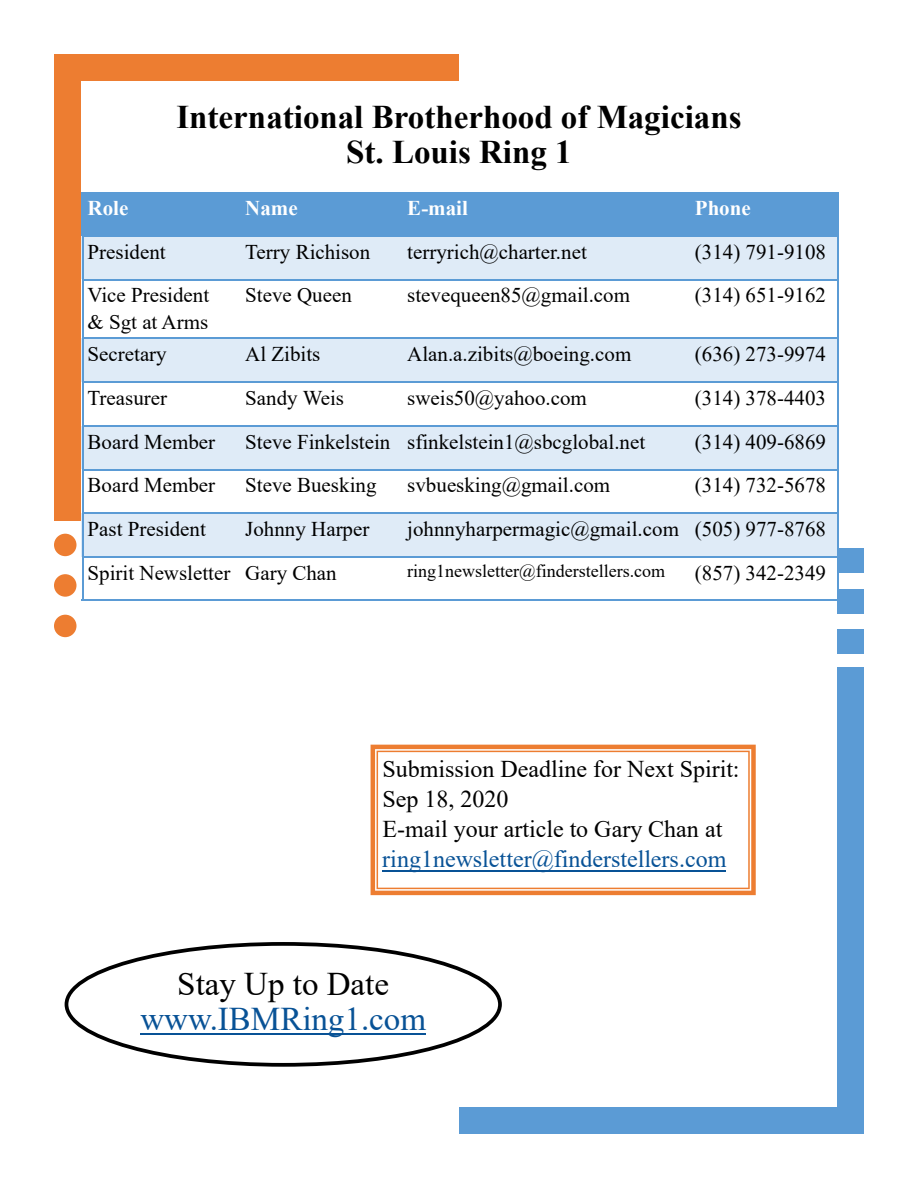
<style>
.page{position:relative;width:918px;height:1188px;background:#fff}
.page>*{position:absolute;margin:0;border:0;box-sizing:border-box;transform-origin:0 0}
.t1{font:700 33px/34.5px "Times New Roman";color:#000;text-align:center}
.t2{font:33px/35px "Times New Roman";color:#085296;text-align:center}
.t3{font:24px/30.3px "Times New Roman";color:#000}
.t4{font:21px/26.4px "Times New Roman";color:#000}
.t5{font:700 21px "Times New Roman";color:#fff}
.t6{font:18px "Times New Roman";color:#000}
.s1{color:#085296}
.s2{color:#000}
</style>
<div class="page">
<div style="left:54px;top:534px;width:22px;height:22px;background:#ed7d31;border-radius:50%"></div>
<div style="left:54px;top:574px;width:22px;height:23px;background:#ed7d31;border-radius:50%"></div>
<div style="left:54px;top:615px;width:22px;height:22px;background:#ed7d31;border-radius:50%"></div>
<div style="left:54px;top:54px;width:26px;height:466px;background:#ed7d31"></div>
<div style="left:54px;top:54px;width:405px;height:26px;background:#ed7d31"></div>
<div style="left:838px;top:667px;width:26px;height:467px;background:#5b9bd5"></div>
<div style="left:838px;top:548px;width:26px;height:25px;background:#5b9bd5"></div>
<div style="left:838px;top:589px;width:26px;height:24px;background:#5b9bd5"></div>
<div style="left:838px;top:629px;width:26px;height:25px;background:#5b9bd5"></div>
<div style="left:459px;top:1108px;width:405px;height:26px;background:#5b9bd5"></div>
<div style="left:65px;top:942px;width:437px;height:125px;border:4px solid #000;border-radius:50%"></div>
<hr style="left:140px;top:1034px;width:286px;height:1px;background:#085296">
<div style="left:82px;top:192px;width:159px;height:44px;background:#5b9bd5"></div>
<div style="left:241px;top:192px;width:162px;height:44px;background:#5b9bd5"></div>
<div style="left:403px;top:192px;width:288px;height:44px;background:#5b9bd5"></div>
<div style="left:691px;top:192px;width:147px;height:44px;background:#5b9bd5"></div>
<div style="left:82px;top:236px;width:159px;height:44px;background:#dfebf7"></div>
<div style="left:241px;top:236px;width:162px;height:44px;background:#dfebf7"></div>
<div style="left:403px;top:236px;width:288px;height:44px;background:#dfebf7"></div>
<div style="left:691px;top:236px;width:147px;height:44px;background:#dfebf7"></div>
<div style="left:82px;top:338px;width:159px;height:44px;background:#dfebf7"></div>
<div style="left:241px;top:338px;width:162px;height:44px;background:#dfebf7"></div>
<div style="left:403px;top:338px;width:288px;height:44px;background:#dfebf7"></div>
<div style="left:691px;top:338px;width:147px;height:44px;background:#dfebf7"></div>
<div style="left:82px;top:426px;width:159px;height:44px;background:#dfebf7"></div>
<div style="left:241px;top:426px;width:162px;height:44px;background:#dfebf7"></div>
<div style="left:403px;top:426px;width:288px;height:44px;background:#dfebf7"></div>
<div style="left:691px;top:426px;width:147px;height:44px;background:#dfebf7"></div>
<div style="left:82px;top:513px;width:159px;height:44px;background:#dfebf7"></div>
<div style="left:241px;top:513px;width:162px;height:44px;background:#dfebf7"></div>
<div style="left:403px;top:513px;width:288px;height:44px;background:#dfebf7"></div>
<div style="left:691px;top:513px;width:147px;height:44px;background:#dfebf7"></div>
<hr style="left:82px;top:192px;width:1px;height:407px;background:#5b9bd5">
<hr style="left:837px;top:192px;width:1px;height:407px;background:#5b9bd5">
<hr style="left:83px;top:235px;width:158px;height:2px;background:#5b9bd5">
<hr style="left:241px;top:235px;width:162px;height:2px;background:#5b9bd5">
<hr style="left:403px;top:235px;width:288px;height:2px;background:#5b9bd5">
<hr style="left:691px;top:235px;width:146px;height:2px;background:#5b9bd5">
<hr style="left:83px;top:279px;width:158px;height:1px;background:#5b9bd5">
<hr style="left:241px;top:279px;width:162px;height:1px;background:#5b9bd5">
<hr style="left:403px;top:279px;width:288px;height:1px;background:#5b9bd5">
<hr style="left:691px;top:279px;width:146px;height:1px;background:#5b9bd5">
<hr style="left:83px;top:338px;width:158px;height:1px;background:#5b9bd5">
<hr style="left:241px;top:338px;width:162px;height:1px;background:#5b9bd5">
<hr style="left:403px;top:338px;width:288px;height:1px;background:#5b9bd5">
<hr style="left:691px;top:338px;width:146px;height:1px;background:#5b9bd5">
<hr style="left:83px;top:381px;width:158px;height:2px;background:#5b9bd5">
<hr style="left:241px;top:381px;width:162px;height:2px;background:#5b9bd5">
<hr style="left:403px;top:381px;width:288px;height:2px;background:#5b9bd5">
<hr style="left:691px;top:381px;width:146px;height:2px;background:#5b9bd5">
<hr style="left:83px;top:425px;width:158px;height:2px;background:#5b9bd5">
<hr style="left:241px;top:425px;width:162px;height:2px;background:#5b9bd5">
<hr style="left:403px;top:425px;width:288px;height:2px;background:#5b9bd5">
<hr style="left:691px;top:425px;width:146px;height:2px;background:#5b9bd5">
<hr style="left:83px;top:469px;width:158px;height:1px;background:#5b9bd5">
<hr style="left:241px;top:469px;width:162px;height:1px;background:#5b9bd5">
<hr style="left:403px;top:469px;width:288px;height:1px;background:#5b9bd5">
<hr style="left:691px;top:469px;width:146px;height:1px;background:#5b9bd5">
<hr style="left:83px;top:512px;width:158px;height:2px;background:#5b9bd5">
<hr style="left:241px;top:512px;width:162px;height:2px;background:#5b9bd5">
<hr style="left:403px;top:512px;width:288px;height:2px;background:#5b9bd5">
<hr style="left:691px;top:512px;width:146px;height:2px;background:#5b9bd5">
<hr style="left:83px;top:556px;width:158px;height:2px;background:#5b9bd5">
<hr style="left:241px;top:556px;width:162px;height:2px;background:#5b9bd5">
<hr style="left:403px;top:556px;width:288px;height:2px;background:#5b9bd5">
<hr style="left:691px;top:556px;width:146px;height:2px;background:#5b9bd5">
<hr style="left:82px;top:599px;width:159px;height:2px;background:#5b9bd5">
<hr style="left:241px;top:599px;width:162px;height:2px;background:#5b9bd5">
<hr style="left:403px;top:599px;width:288px;height:2px;background:#5b9bd5">
<hr style="left:691px;top:599px;width:147px;height:2px;background:#5b9bd5">
<svg style="left:371px;top:745px;width:385px;height:150px"></svg>
<hr style="left:382px;top:870px;width:344px;height:1px;background:#085296">
<p class="t1" style="left:176px;top:99px;width:567px">International Brotherhood of Magicians<br>St. Louis Ring 1</p>
<p class="t5" style="left:88px;top:193px;width:42px">Role</p>
<p class="t5" style="left:245px;top:193px;width:54px">Name</p>
<p class="t5" style="left:407px;top:193px;width:62px">E-mail</p>
<p class="t5" style="left:695px;top:193px;width:57px">Phone</p>
<p class="t4" style="left:88px;top:238px;width:80px">President</p>
<p class="t4" style="left:245px;top:238px;width:127px">Terry Richison</p>
<p class="t4" style="left:407px;top:238px;width:181px">terryrich@charter.net</p>
<p class="t4" style="left:695px;top:238px;width:133px">(314) 791-9108</p>
<p class="t4" style="left:88px;top:281px;width:123px">Vice President &amp; Sgt at Arms</p>
<p class="t4" style="left:245px;top:281px;width:108px">Steve Queen</p>
<p class="t4" style="left:407px;top:281px;width:224px">stevequeen85@gmail.com</p>
<p class="t4" style="left:695px;top:281px;width:133px">(314) 651-9162</p>
<p class="t4" style="left:88px;top:340px;width:81px">Secretary</p>
<p class="t4" style="left:245px;top:340px;width:77px">Al Zibits</p>
<p class="t4" style="left:407px;top:340px;width:226px">Alan.a.zibits@boeing.com</p>
<p class="t4" style="left:695px;top:340px;width:133px">(636) 273-9974</p>
<p class="t4" style="left:88px;top:384px;width:81px">Treasurer</p>
<p class="t4" style="left:245px;top:384px;width:100px">Sandy Weis</p>
<p class="t4" style="left:407px;top:384px;width:181px">sweis50@yahoo.com</p>
<p class="t4" style="left:695px;top:384px;width:133px">(314) 378-4403</p>
<p class="t4" style="left:88px;top:428px;width:129px">Board Member</p>
<p class="t4" style="left:245px;top:428px;width:401px">Steve Finkelstein sfinkelstein1@sbcglobal.net</p>
<p class="t4" style="left:695px;top:428px;width:133px">(314) 409-6869</p>
<p class="t4" style="left:88px;top:471px;width:129px">Board Member</p>
<p class="t4" style="left:245px;top:471px;width:133px">Steve Buesking</p>
<p class="t4" style="left:407px;top:471px;width:204px">svbuesking@gmail.com</p>
<p class="t4" style="left:695px;top:471px;width:133px">(314) 732-5678</p>
<p class="t4" style="left:88px;top:515px;width:120px">Past President</p>
<p class="t4" style="left:245px;top:515px;width:126px">Johnny Harper</p>
<p class="t4" style="left:407px;top:515px;width:420px">johnnyharpermagic@gmail.com (505) 977-8768</p>
<p class="t4" style="left:88px;top:559px;width:251px">Spirit Newsletter Gary Chan</p>
<p class="t6" style="left:407px;top:558px;width:260px">ring1newsletter@finderstellers.com</p>
<p class="t4" style="left:695px;top:559px;width:133px">(857) 342-2349</p>
<p class="t3" style="left:382px;top:753px;width:359px">Submission Deadline for Next Spirit:<br>Sep 18, 2020<br>E-mail your article to Gary Chan at <span class="s1">ring1newsletter@finderstellers.com</span></p>
<p class="t2" style="left:140px;top:966px;width:287px"><span class="s2">Stay Up to Date </span>www.IBMRing1.com</p>
</div>
